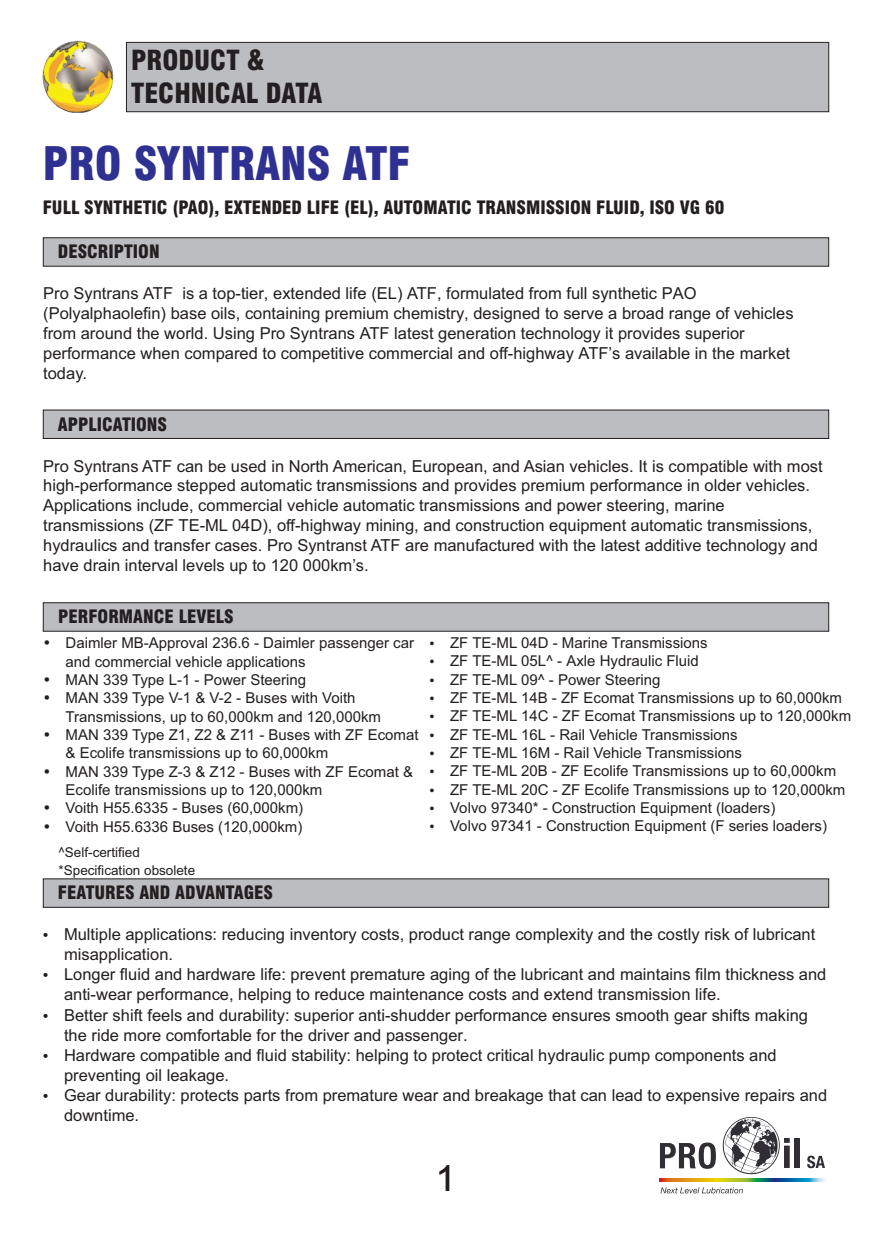
<style>
.page{position:relative;width:872px;height:1234px;background:#fff}
.page>*{position:absolute;margin:0;border:0;box-sizing:border-box;transform-origin:0 0}
.t1{font:900 condensed 45px "Swiss 721 BT";color:#2e3092}
.t2{font:36px "Arial";color:#231f20}
.t3{font:900 condensed 27px/32.4px "Swiss 721 BT";color:#231f20}
.t4{font:900 condensed 18px "Swiss 721 BT";color:#231f20}
.t5{font:16.5px/20.1px "Arial";color:#231f20}
.t6{font:15px/18.3px "Arial";color:#231f20}
.t7{font:15px "Arial";color:#221e1f}
.t8{font:13.5px/18.3px "Arial";color:#221e1f}
</style>
<div class="page">
<img style="left:42px;top:40px;width:72px;height:73px">
<div style="left:126px;top:42px;width:703px;height:70px;background:#bcbdc0;border:1px solid #231f20"></div>
<div style="left:43px;top:237px;width:786px;height:29px;background:#bcbdc0;border:1px solid #231f20"></div>
<div style="left:43px;top:409px;width:786px;height:30px;background:#bcbdc0;border:1px solid #231f20"></div>
<div style="left:43px;top:602px;width:786px;height:29px;background:#bcbdc0;border:1px solid #231f20"></div>
<div style="left:43px;top:878px;width:786px;height:29px;background:#bcbdc0"></div>
<svg style="left:660px;top:1142px;width:56px;height:26px"></svg>
<div style="left:794px;top:1137px;width:5px;height:30px;background:#302e34"></div>
<svg style="left:807px;top:1155px;width:18px;height:12px"></svg>
<svg style="left:722px;top:1117px;width:67px;height:56px"></svg>
<svg style="left:660px;top:1187px;width:83px;height:6px"></svg>
<svg style="left:660px;top:1178px;width:165px;height:3px"></svg>
<h3 class="t3" style="left:131px;top:47px;width:193px">PRODUCT &amp;<br>TECHNICAL DATA</h3>
<h1 class="t1" style="left:43px;top:146px;width:369px">PRO SYNTRANS ATF</h1>
<p class="t4" style="left:43px;top:200px;width:683px">FULL SYNTHETIC (PAO), EXTENDED LIFE (EL), AUTOMATIC TRANSMISSION FLUID, ISO VG 60</p>
<p class="t4" style="left:58px;top:244px;width:103px">DESCRIPTION</p>
<p class="t5" style="left:43px;top:284px;width:752px">Pro Syntrans ATF is a top-tier, extended life (EL) ATF, formulated from full synthetic PAO (Polyalphaolefin) base oils, containing premium chemistry, designed to serve a broad range of vehicles from around the world. Using Pro Syntrans ATF latest generation technology it provides superior performance when compared to competitive commercial and off-highway ATF’s available in the market today.</p>
<p class="t4" style="left:58px;top:417px;width:111px">APPLICATIONS</p>
<p class="t5" style="left:43px;top:459px;width:781px;line-height:18.5px">Pro Syntrans ATF can be used in North American, European, and Asian vehicles. It is compatible with most high-performance stepped automatic transmissions and provides premium performance in older vehicles.</p>
<p class="t5" style="left:43px;top:496px;width:776px">Applications include, commercial vehicle automatic transmissions and power steering, marine transmissions (ZF TE-ML 04D), off-highway mining, and construction equipment automatic transmissions, hydraulics and transfer cases. Pro Syntranst ATF are manufactured with the latest additive technology and have drain interval levels up to 120 000km’s.</p>
<p class="t4" style="left:58px;top:609px;width:177px">PERFORMANCE LEVELS</p>
<p class="t6" style="left:66px;top:635px;width:354px">Daimler MB-Approval 236.6 - Daimler passenger car and commercial vehicle applications<br>MAN 339 Type L-1 - Power Steering<br>MAN 339 Type V-1 &amp; V-2 - Buses with Voith Transmissions, up to 60,000km and 120,000km<br>MAN 339 Type Z1, Z2 &amp; Z11 - Buses with ZF Ecomat &amp; Ecolife transmissions up to 60,000km<br>MAN 339 Type Z-3 &amp; Z12 - Buses with ZF Ecomat &amp; Ecolife transmissions up to 120,000km<br>Voith H55.6335 - Buses (60,000km)<br>Voith H55.6336 Buses (120,000km)</p>
<p class="t6" style="left:450px;top:635px;width:259px">ZF TE-ML 04D - Marine Transmissions<br>ZF TE-ML 05L - Axle Hydraulic Fluid</p>
<p class="t7" style="left:546px;top:655px;width:9px">^</p>
<p class="t6" style="left:450px;top:671px;width:212px">ZF TE-ML 09 - Power Steering</p>
<p class="t7" style="left:537px;top:673px;width:9px">^</p>
<p class="t6" style="left:450px;top:690px;width:402px">ZF TE-ML 14B - ZF Ecomat Transmissions up to 60,000km ZF TE-ML 14C - ZF Ecomat Transmissions up to 120,000km ZF TE-ML 16L - Rail Vehicle Transmissions<br>ZF TE-ML 16M - Rail Vehicle Transmissions<br>ZF TE-ML 20B - ZF Ecolife Transmissions up to 60,000km ZF TE-ML 20C - ZF Ecolife Transmissions up to 120,000km Volvo 97340* - Construction Equipment (loaders)<br>Volvo 97341 - Construction Equipment (F series loaders)</p>
<p class="t8" style="left:59px;top:843px;width:138px">^Self-certified *Specification obsolete</p>
<p class="t4" style="left:58px;top:885px;width:217px">FEATURES AND ADVANTAGES</p>
<p class="t5" style="left:64px;top:925px;width:765px">Multiple applications: reducing inventory costs, product range complexity and the costly risk of lubricant misapplication.<br>Longer fluid and hardware life: prevent premature aging of the lubricant and maintains film thickness and anti-wear performance, helping to reduce maintenance costs and extend transmission life.<br>Better shift feels and durability: superior anti-shudder performance ensures smooth gear shifts making the ride more comfortable for the driver and passenger.<br>Hardware compatible and fluid stability: helping to protect critical hydraulic pump components and preventing oil leakage.<br>Gear durability: protects parts from premature wear and breakage that can lead to expensive repairs and downtime.</p>
<h2 class="t2" style="left:436px;top:1164px;width:22px">1</h2>
</div>
